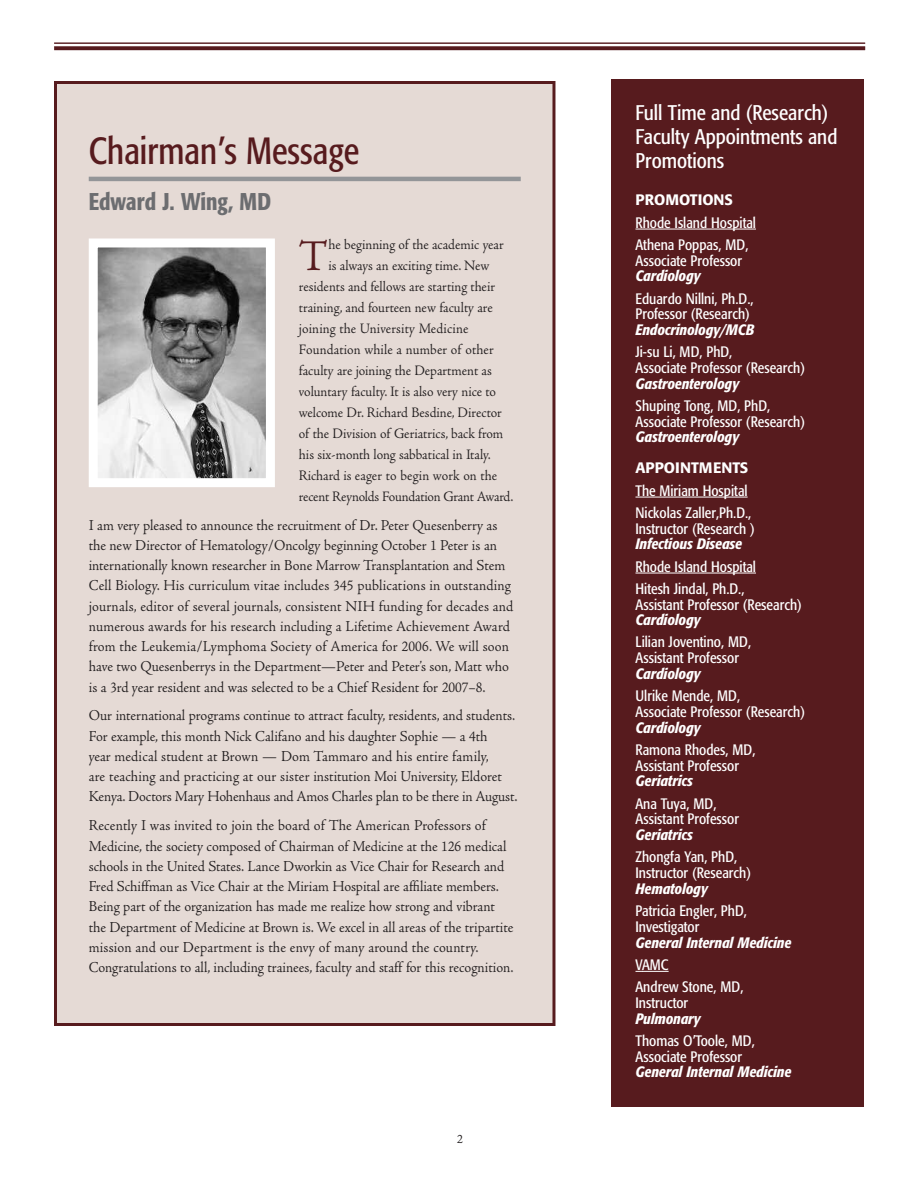
<style>
.page{position:relative;width:918px;height:1188px;background:#fff}
.page>*{position:absolute;margin:0;border:0;box-sizing:border-box;transform-origin:0 0}
.t1{font:45.6px "Adobe Jenson";color:#571b1e;scale:.95 1}
.t2{font:condensed 37.5px "Formata";color:#571b1e;scale:.95 1}
.t3{font:500 condensed 24px "Formata";color:#6c6d70;scale:.95 1}
.t4{font:condensed 21px/24px "Formata";color:#fff}
.t5{font:15.75px/20.2px "Adobe Jenson";color:#231f20;scale:.95 1}
.t6{font:condensed 15px/15.8px "Formata";color:#fff}
.t7{font:15px "Adobe Jenson";color:#231f20;scale:.95 1}
.t8{font:italic 500 condensed 15px "Formata";color:#fff}
.t9{font:15px "Adobe Jenson";letter-spacing:-.02em;color:#231f20;scale:.95 1}
.t10{font:500 15px "Formata";color:#fff}
.t11{font:13.5px "Adobe Jenson";color:#231f20}
</style>
<div class="page">
<hr style="left:54px;top:43px;width:811px;height:1px;background:#571b1e">
<svg style="left:54px;top:46px;width:811px;height:4px;background:#622a2d"></svg>
<div style="left:57px;top:84px;width:495px;height:939px;background:#e5dad5"></div>
<div style="left:54px;top:81px;width:501px;height:945px;border:3px solid #571b1e"></div>
<hr style="left:89px;top:177px;width:432px;height:4px;background:#939598">
<img style="left:99px;top:248px;width:166px;height:229px">
<div style="left:89px;top:238px;width:186px;height:249px;border:9px solid #fff"></div>
<div style="left:611px;top:80px;width:253px;height:1027px;background:#571b1e"></div>
<hr style="left:635px;top:229px;width:121px;height:1px;background:#fff">
<hr style="left:635px;top:497px;width:113px;height:1px;background:#fff">
<hr style="left:635px;top:573px;width:121px;height:1px;background:#fff">
<svg style="left:635px;top:971px;width:34px;height:1px"></svg>
<h2 class="t2" style="left:89px;top:135px;width:287px">Chairman’s Message</h2>
<h3 class="t3" style="left:89px;top:192px;width:194px">Edward J. Wing, MD</h3>
<h1 class="t1" style="left:299px;top:239px;width:33px">T</h1>
<p class="t7" style="left:329px;top:239px;width:186px">he beginning of the academic year</p>
<p class="t7" style="left:328px;top:260px;width:171px">is always an exciting time. New</p>
<p class="t7" style="left:299px;top:281px;width:208px">residents and fellows are starting their</p>
<p class="t7" style="left:299px;top:302px;width:206px">training, and fourteen new faculty are</p>
<p class="t7" style="left:299px;top:323px;width:180px">joining the University Medicine</p>
<p class="t7" style="left:299px;top:344px;width:207px">Foundation while a number of other</p>
<p class="t7" style="left:299px;top:365px;width:205px">faculty are joining the Department as</p>
<p class="t7" style="left:299px;top:386px;width:209px">voluntary faculty. It is also very nice to</p>
<p class="t7" style="left:299px;top:407px;width:215px">welcome Dr. Richard Besdine, Director</p>
<p class="t7" style="left:299px;top:428px;width:217px">of the Division of Geriatrics, back from</p>
<p class="t7" style="left:299px;top:449px;width:203px">his six-month long sabbatical in Italy.</p>
<p class="t7" style="left:299px;top:470px;width:210px">Richard is eager to begin work on the</p>
<p class="t9" style="left:299px;top:491px;width:227px">recent Reynolds Foundation Grant Award.</p>
<p class="t5" style="left:89px;top:516px;width:448px">I am very pleased to announce the recruitment of Dr. Peter Quesenberry as the new Director of Hematology/Oncolgy beginning October 1 Peter is an internationally known researcher in Bone Marrow Transplantation and Stem Cell Biology. His curriculum vitae includes 345 publications in outstanding journals, editor of several journals, consistent NIH funding for decades and numerous awards for his research including a Lifetime Achievement Award from the Leukemia/Lymphoma Society of America for 2006. We will soon have two Quesenberrys in the Department—Peter and Peter’s son, Matt who is a 3rd year resident and was selected to be a Chief Resident for 2007–8.</p>
<p class="t5" style="left:89px;top:707px;width:453px">Our international programs continue to attract faculty, residents, and students.<br>For example, this month Nick Califano and his daughter Sophie — a 4th<br>year medical student at Brown — Dom Tammaro and his entire family,<br>are teaching and practicing at our sister institution Moi University, Eldoret Kenya. Doctors Mary Hohenhaus and Amos Charles plan to be there in August.</p>
<p class="t5" style="left:89px;top:817px;width:449px">Recently I was invited to join the board of The American Professors of Medicine, the society composed of Chairman of Medicine at the 126 medical schools in the United States. Lance Dworkin as Vice Chair for Research and Fred Schiffman as Vice Chair at the Miriam Hospital are affiliate members.<br>Being part of the organization has made me realize how strong and vibrant the Department of Medicine at Brown is. We excel in all areas of the tripartite mission and our Department is the envy of many around the country.<br>Congratulations to all, including trainees, faculty and staff for this recognition.</p>
<p class="t11" style="left:457px;top:1134px;width:8px">2</p>
<h3 class="t4" style="left:635px;top:102px;width:203px">Full Time and (Research)<br>Faculty Appointments and<br>Promotions</h3>
<p class="t10" style="left:635px;top:194px;width:99px">PROMOTIONS</p>
<p class="t6" style="left:635px;top:212px;width:122px;line-height:22.2px">Rhode Island Hospital<br>Athena Poppas, MD,</p>
<p class="t6" style="left:635px;top:253px;width:108px">Associate Professor</p>
<p class="t8" style="left:635px;top:270px;width:67px">Cardiology</p>
<p class="t6" style="left:635px;top:291px;width:120px">Eduardo Nillni, Ph.D.,<br>Professor (Research)</p>
<p class="t8" style="left:635px;top:324px;width:120px">Endocrinology/MCB</p>
<p class="t6" style="left:635px;top:345px;width:171px">Ji-su Li, MD, PhD,<br>Associate Professor (Research)</p>
<p class="t8" style="left:635px;top:378px;width:105px">Gastroenterology</p>
<p class="t6" style="left:635px;top:399px;width:171px">Shuping Tong, MD, PhD,<br>Associate Professor (Research)</p>
<p class="t8" style="left:635px;top:431px;width:105px">Gastroenterology</p>
<p class="t10" style="left:635px;top:462px;width:114px">APPOINTMENTS</p>
<p class="t6" style="left:635px;top:480px;width:117px;line-height:22.2px">The Miriam Hospital<br>Nickolas Zaller,Ph.D.,</p>
<p class="t6" style="left:635px;top:521px;width:121px">Instructor (Research )</p>
<p class="t8" style="left:635px;top:538px;width:108px">Infectious Disease</p>
<p class="t6" style="left:635px;top:556px;width:122px;line-height:22.2px">Rhode Island Hospital<br>Hitesh Jindal, Ph.D.,</p>
<p class="t6" style="left:635px;top:597px;width:168px">Assistant Professor (Research)</p>
<p class="t8" style="left:635px;top:614px;width:67px">Cardiology</p>
<p class="t6" style="left:635px;top:635px;width:117px">Lilian Joventino, MD,<br>Assistant Professor</p>
<p class="t8" style="left:635px;top:668px;width:67px">Cardiology</p>
<p class="t6" style="left:635px;top:689px;width:171px">Ulrike Mende, MD,<br>Associate Professor (Research)</p>
<p class="t8" style="left:635px;top:721px;width:67px">Cardiology</p>
<p class="t6" style="left:635px;top:743px;width:121px">Ramona Rhodes, MD,<br>Assistant Professor</p>
<p class="t8" style="left:635px;top:775px;width:59px">Geriatrics</p>
<p class="t6" style="left:635px;top:797px;width:105px">Ana Tuya, MD,<br>Assistant Professor</p>
<p class="t8" style="left:635px;top:829px;width:59px">Geriatrics</p>
<p class="t6" style="left:635px;top:850px;width:117px">Zhongfa Yan, PhD,<br>Instructor (Research)</p>
<p class="t8" style="left:635px;top:883px;width:74px">Hematology</p>
<p class="t6" style="left:635px;top:904px;width:113px">Patricia Engler, PhD,<br>Investigator</p>
<p class="t8" style="left:635px;top:936px;width:157px">General Internal Medicine</p>
<p class="t6" style="left:635px;top:955px;width:109px;line-height:22.2px">VAMC<br>Andrew Stone, MD,</p>
<p class="t6" style="left:635px;top:996px;width:54px">Instructor</p>
<p class="t8" style="left:635px;top:1012px;width:67px">Pulmonary</p>
<p class="t6" style="left:635px;top:1034px;width:121px">Thomas O’Toole, MD,<br>Associate Professor</p>
<p class="t8" style="left:635px;top:1066px;width:157px">General Internal Medicine</p>
</div>
